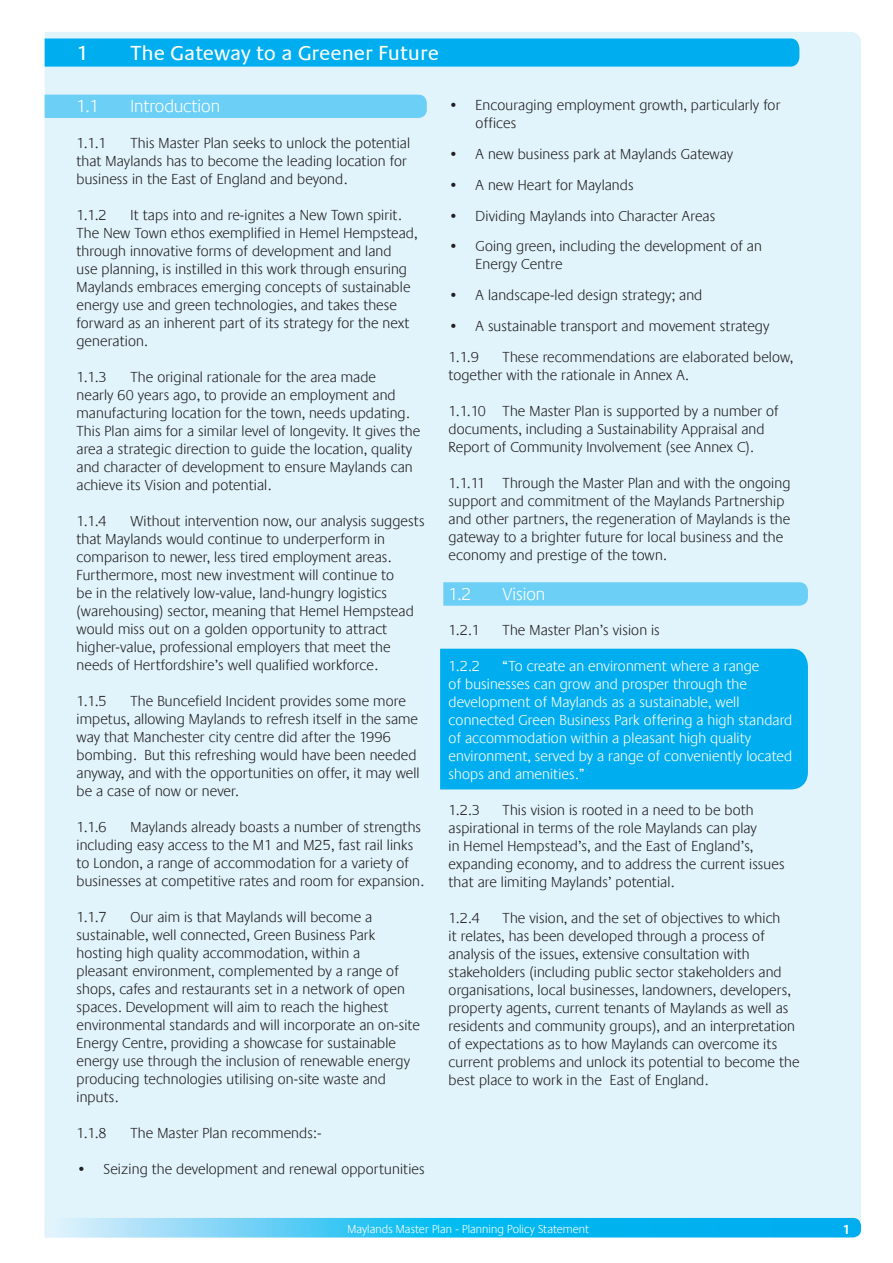
<style>
.page{position:relative;width:893px;height:1263px;background:#fff}
.page>*{position:absolute;margin:0;border:0;box-sizing:border-box;transform-origin:0 0}
.t1{font:21px "Praxis EF";color:#fff}
.t2{font:300 18px "Praxis EF";color:#fff}
.t3{font:300 15px/18px "Praxis EF";letter-spacing:.01em;color:#231f20}
.t4{font:300 15px/18px "Praxis EF";letter-spacing:.01em;color:#fff}
.t5{font:600 13.5px "Praxis EF";color:#fff}
.t6{font:300 12px "Praxis EF";letter-spacing:.01em;color:#fff}
</style>
<div class="page">
<div style="left:45px;top:32px;width:816px;height:1186px;background:#e1f4fc"></div>
<svg style="left:45px;top:1218px;width:816px;height:19px;background:#38c3f2"></svg>
<div style="left:440px;top:649px;width:368px;height:140px;background:#00aeef"></div>
<svg style="left:443px;top:582px;width:365px;height:24px;background:#6ed0f6"></svg>
<div style="left:45px;top:95px;width:382px;height:23px;background:#6bcff6"></div>
<svg style="left:45px;top:38px;width:754px;height:29px;background:#06b0ef"></svg>
<h1 class="t1" style="left:77px;top:41px;width:14px">1</h1>
<h1 class="t1" style="left:131px;top:41px;width:310px">The Gateway to a Greener Future</h1>
<p class="t2" style="left:77px;top:96px;width:24px">1.1</p>
<p class="t2" style="left:131px;top:96px;width:91px">Introduction</p>
<p class="t3" style="left:77px;top:134px;width:32px">1.1.1</p>
<p class="t3" style="left:77px;top:134px;width:335px;text-indent:54px">This Master Plan seeks to unlock the potential that Maylands has to become the leading location for business in the East of England and beyond.</p>
<p class="t3" style="left:77px;top:206px;width:32px">1.1.2</p>
<p class="t3" style="left:77px;top:206px;width:342px;text-indent:54px">It taps into and re-ignites a New Town spirit.<br>The New Town ethos exemplified in Hemel Hempstead, through innovative forms of development and land<br>use planning, is instilled in this work through ensuring Maylands embraces emerging concepts of sustainable energy use and green technologies, and takes these forward as an inherent part of its strategy for the next generation.</p>
<p class="t3" style="left:77px;top:368px;width:32px">1.1.3</p>
<p class="t3" style="left:77px;top:368px;width:345px;text-indent:54px">The original rationale for the area made<br>nearly 60 years ago, to provide an employment and manufacturing location for the town, needs updating.<br>This Plan aims for a similar level of longevity. It gives the area a strategic direction to guide the location, quality and character of development to ensure Maylands can achieve its Vision and potential.</p>
<p class="t3" style="left:77px;top:512px;width:32px">1.1.4</p>
<p class="t3" style="left:77px;top:512px;width:349px;text-indent:54px">Without intervention now, our analysis suggests that Maylands would continue to underperform in comparison to newer, less tired employment areas.<br>Furthermore, most new investment will continue to<br>be in the relatively low-value, land-hungry logistics (warehousing) sector, meaning that Hemel Hempstead would miss out on a golden opportunity to attract higher-value, professional employers that meet the needs of Hertfordshire’s well qualified workforce.</p>
<p class="t3" style="left:77px;top:692px;width:32px">1.1.5</p>
<p class="t3" style="left:77px;top:692px;width:345px;text-indent:54px">The Buncefield Incident provides some more impetus, allowing Maylands to refresh itself in the same way that Manchester city centre did after the 1996 bombing. But this refreshing would have been needed anyway, and with the opportunities on offer, it may well be a case of now or never.</p>
<p class="t3" style="left:77px;top:818px;width:32px">1.1.6</p>
<p class="t3" style="left:77px;top:818px;width:349px;text-indent:54px">Maylands already boasts a number of strengths including easy access to the M1 and M25, fast rail links to London, a range of accommodation for a variety of businesses at competitive rates and room for expansion.</p>
<p class="t3" style="left:77px;top:908px;width:32px">1.1.7</p>
<p class="t3" style="left:77px;top:908px;width:345px;text-indent:54px">Our aim is that Maylands will become a sustainable, well connected, Green Business Park hosting high quality accommodation, within a<br>pleasant environment, complemented by a range of shops, cafes and restaurants set in a network of open spaces. Development will aim to reach the highest environmental standards and will incorporate an on-site Energy Centre, providing a showcase for sustainable energy use through the inclusion of renewable energy producing technologies utilising on-site waste and inputs.</p>
<p class="t3" style="left:77px;top:1124px;width:32px">1.1.8</p>
<p class="t3" style="left:131px;top:1124px;width:192px">The Master Plan recommends:-</p>
<p class="t3" style="left:77px;top:1160px;width:350px">• Seizing the development and renewal opportunities</p>
<p class="t3" style="left:476px;top:97px;width:306px">Encouraging employment growth, particularly for offices</p>
<p class="t3" style="left:476px;top:139px;width:288px;line-height:30.8px">A new business park at Maylands Gateway<br>A new Heart for Maylands<br>Dividing Maylands into Character Areas<br>Going green, including the development of an</p>
<p class="t3" style="left:476px;top:256px;width:88px">Energy Centre</p>
<p class="t3" style="left:476px;top:286px;width:228px">A landscape-led design strategy; and</p>
<p class="t3" style="left:476px;top:317px;width:295px">A sustainable transport and movement strategy</p>
<p class="t3" style="left:449px;top:348px;width:32px">1.1.9</p>
<p class="t3" style="left:449px;top:97px;width:12px">•</p>
<p class="t3" style="left:449px;top:139px;width:12px;line-height:30.8px;text-align:justify">• • • •</p>
<p class="t3" style="left:449px;top:280px;width:12px;line-height:30.8px">• •</p>
<p class="t3" style="left:449px;top:348px;width:346px;text-indent:54px">These recommendations are elaborated below, together with the rationale in Annex A.</p>
<p class="t3" style="left:449px;top:402px;width:331px">1.1.10 The Master Plan is supported by a number of documents, including a Sustainability Appraisal and<br>Report of Community Involvement (see Annex C).</p>
<p class="t3" style="left:449px;top:474px;width:343px">1.1.11 Through the Master Plan and with the ongoing support and commitment of the Maylands Partnership and other partners, the regeneration of Maylands is the gateway to a brighter future for local business and the economy and prestige of the town.</p>
<p class="t2" style="left:449px;top:585px;width:24px">1.2</p>
<p class="t2" style="left:503px;top:585px;width:44px">Vision</p>
<p class="t3" style="left:449px;top:621px;width:33px">1.2.1</p>
<p class="t3" style="left:503px;top:621px;width:159px">The Master Plan’s vision is</p>
<p class="t4" style="left:449px;top:657px;width:33px">1.2.2</p>
<p class="t4" style="left:449px;top:657px;width:345px;text-indent:54px">“To create an environment where a range<br>of businesses can grow and prosper through the development of Maylands as a sustainable, well connected Green Business Park offering a high standard of accommodation within a pleasant high quality environment, served by a range of conveniently located shops and amenities.”</p>
<p class="t3" style="left:449px;top:801px;width:33px">1.2.3</p>
<p class="t3" style="left:449px;top:801px;width:337px;text-indent:54px">This vision is rooted in a need to be both aspirational in terms of the role Maylands can play<br>in Hemel Hempstead’s, and the East of England’s, expanding economy, and to address the current issues that are limiting Maylands’ potential.</p>
<p class="t3" style="left:449px;top:909px;width:33px">1.2.4</p>
<p class="t3" style="left:449px;top:909px;width:352px;text-indent:54px">The vision, and the set of objectives to which<br>it relates, has been developed through a process of analysis of the issues, extensive consultation with stakeholders (including public sector stakeholders and organisations, local businesses, landowners, developers, property agents, current tenants of Maylands as well as residents and community groups), and an interpretation of expectations as to how Maylands can overcome its current problems and unlock its potential to become the best place to work in the East of England.</p>
<p class="t6" style="left:347px;top:1223px;width:243px">Maylands Master Plan - Planning Policy Statement</p>
<p class="t5" style="left:843px;top:1222px;width:9px">1</p>
</div>
